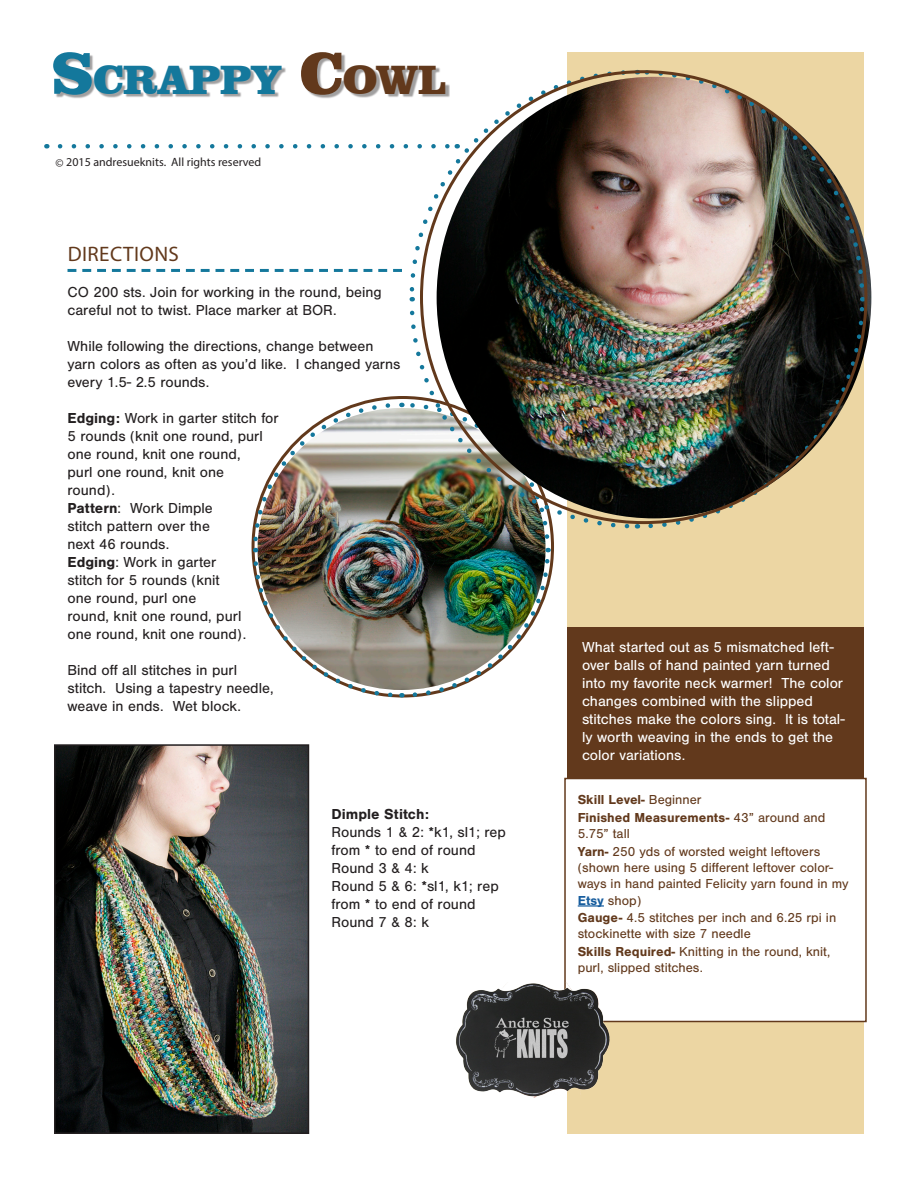
<style>
.page{position:relative;width:918px;height:1188px;background:#fff}
.page>*{position:absolute;margin:0;border:0;box-sizing:border-box;transform-origin:0 0}
.t1{font:900 42px "Clarendon BT";letter-spacing:.005em;color:#14789c}
.SectionHeaderUnderli{font:21px "Myriad Pro";letter-spacing:.02em;color:#62391c}
.Body{font:15px/18px "Nimbus San";color:#231f20}
.SideWhiteInfoPanel{font:15px/18px "Nimbus San";color:#fff}
.Body-2{font:700 15px "Nimbus San";color:#231f20}
.SideBrownTxtInfoPane{font:13.5px/16.2px "Nimbus San";color:#62391c}
.SideBrownTxtInfoPane-2{font:700 13.5px/16.2px "Nimbus San";color:#62391c}
.t2{font:12px "Myriad Pro";color:#231f20}
.s1{font-size:60px}
.s2{font-size:60px;color:#62391c}
.s3{color:#62391c}
.s4{font-weight:700}
.s5{font-weight:400}
.s6{font-weight:700;color:#175d9e}
</style>
<div class="page">
<div style="left:567px;top:52px;width:297px;height:1082px;background:#ecd6a3"></div>
<svg style="left:68px;top:269px;width:334px;height:3px"></svg>
<div style="left:55px;top:54px;width:395px;height:45px;background:#231f20;opacity:.43"></div>
<img style="left:258px;top:408px;width:288px;height:282px">
<img style="left:410px;top:548px;width:142px;height:150px">
<img style="left:401px;top:402px;width:151px;height:140px">
<img style="left:251px;top:401px;width:142px;height:151px">
<img style="left:252px;top:559px;width:150px;height:139px">
<svg style="left:60px;top:144px;width:347px;height:4px"></svg>
<div style="left:567px;top:627px;width:297px;height:150px;background:#62391c"></div>
<div style="left:565px;top:779px;width:301px;height:242px;background:#fff"></div>
<hr style="left:578px;top:905px;width:26px;height:2px;background:#175d9e">
<div style="left:564px;top:778px;width:303px;height:244px;border:2px solid #62391c"></div>
<img style="left:57px;top:747px;width:249px;height:384px">
<div style="left:54px;top:744px;width:255px;height:390px;border:2px solid #231f20"></div>
<img style="left:456px;top:983px;width:160px;height:115px">
<img style="left:437px;top:77px;width:434px;height:441px">
<img style="left:646px;top:301px;width:221px;height:228px">
<img style="left:639px;top:70px;width:228px;height:220px">
<svg style="left:407px;top:68px;width:221px;height:229px"></svg>
<img style="left:407px;top:308px;width:228px;height:223px">
<p class="t1" style="left:51px;top:53px;width:398px"><span class="s1">S</span>CRAPPY <span class="s2">C</span><span class="s3">OWL</span></p>
<p class="t2" style="left:56px;top:154px;width:207px">© 2015 andresueknits. All rights reserved</p>
<p class="SectionHeaderUnderli" style="left:68px;top:241px;width:113px">DIRECTIONS</p>
<p class="Body" style="left:68px;top:284px;width:316px">CO 200 sts. Join for working in the round, being careful not to twist. Place marker at BOR.</p>
<p class="Body" style="left:68px;top:338px;width:334px">While following the directions, change between yarn colors as often as you’d like. I changed yarns every 1.5- 2.5 rounds.</p>
<p class="Body" style="left:68px;top:410px;width:213px"><span class="s4">Edging:</span> Work in garter stitch for<br>5 rounds (knit one round, purl one round, knit one round,<br>purl one round, knit one<br>round).</p>
<p class="Body" style="left:68px;top:500px;width:147px"><span class="s4">Pattern</span>: Work Dimple stitch pattern over the next 46 rounds.</p>
<p class="Body" style="left:68px;top:554px;width:180px"><span class="s4">Edging</span>: Work in garter stitch for 5 rounds (knit one round, purl one<br>round, knit one round, purl one round, knit one round).</p>
<p class="Body" style="left:68px;top:662px;width:208px">Bind off all stitches in purl stitch. Using a tapestry needle, weave in ends. Wet block.</p>
<p class="Body-2" style="left:332px;top:806px;width:99px">Dimple Stitch:</p>
<p class="Body" style="left:332px;top:824px;width:176px">Rounds 1 &amp; 2: *k1, sl1; rep from * to end of round</p>
<p class="Body" style="left:332px;top:860px;width:99px">Round 3 &amp; 4: k</p>
<p class="Body" style="left:332px;top:878px;width:169px">Round 5 &amp; 6: *sl1, k1; rep from * to end of round</p>
<p class="Body" style="left:332px;top:914px;width:99px">Round 7 &amp; 8: k</p>
<p class="SideWhiteInfoPanel" style="left:582px;top:638px;width:264px">What started out as 5 mismatched left&shy;over balls of hand painted yarn turned into my favorite neck warmer! The color changes combined with the slipped stitches make the colors sing. It is total&shy;ly worth weaving in the ends to get the color variations.</p>
<p class="SideBrownTxtInfoPane-2" style="left:578px;top:792px;width:125px">Skill Level- <span class="s5">Beginner</span></p>
<p class="SideBrownTxtInfoPane-2" style="left:578px;top:810px;width:249px">Finished Measurements- <span class="s5">43” around and<br>5.75” tall</span></p>
<p class="SideBrownTxtInfoPane" style="left:578px;top:844px;width:272px"><span class="s4">Yarn-</span> 250 yds of worsted weight leftovers (shown here using 5 different leftover color&shy;ways in hand painted Felicity yarn found in my <span class="s6">Etsy</span> shop)</p>
<p class="SideBrownTxtInfoPane" style="left:578px;top:910px;width:260px"><span class="s4">Gauge-</span> 4.5 stitches per inch and 6.25 rpi in stockinette with size 7 needle</p>
<p class="SideBrownTxtInfoPane" style="left:578px;top:944px;width:254px"><span class="s4">Skills Required-</span> Knitting in the round, knit, purl, slipped stitches.</p>
</div>
